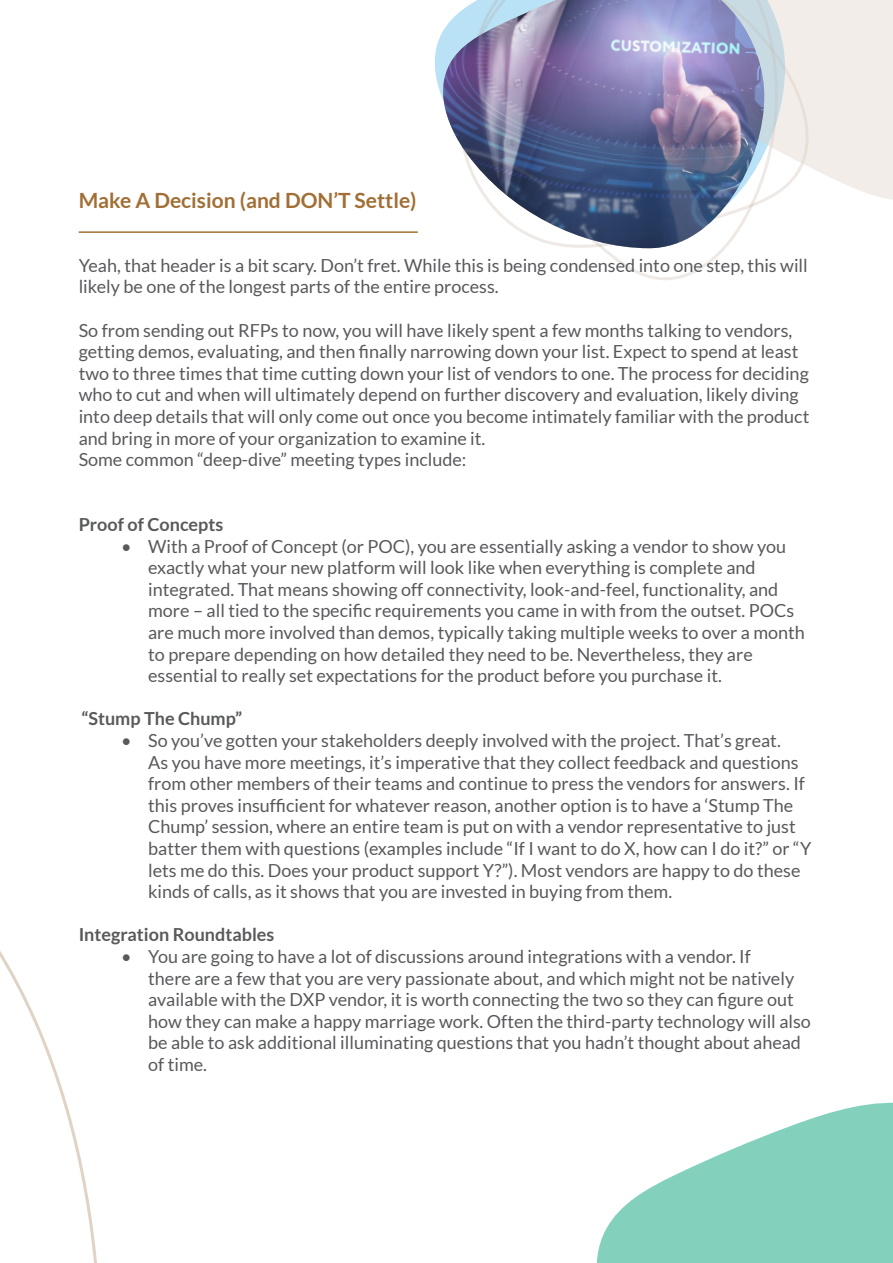
<style>
.page{position:relative;width:893px;height:1263px;background:#fff}
.page>*{position:absolute;margin:0;border:0;box-sizing:border-box;transform-origin:0 0}
.t1{font:700 21px "Lato";color:#a16f35}
.t2{font:18px/21.6px "Lato";color:#58595b}
.t3{font:700 18px "Lato";color:#58595b}
</style>
<div class="page">
<svg style="left:0;top:951px;width:97px;height:312px"></svg>
<svg style="left:601px;top:248px;width:125px;height:32px"></svg>
<svg style="left:596px;top:1102px;width:297px;height:161px;fill:#83d1bc"></svg>
<svg style="left:764px;top:0;width:129px;height:202px;background:#efede9"></svg>
<img style="left:442px;top:0;width:322px;height:248px">
<hr style="left:79px;top:231px;width:339px;height:2px;background:#a16f35">
<p class="t1" style="left:79px;top:189px;width:339px">Make A Decision (and DON’T Settle)</p>
<p class="t2" style="left:79px;top:254px;width:731px">Yeah, that header is a bit scary. Don’t fret. While this is being condensed into one step, this will likely be one of the longest parts of the entire process.</p>
<p class="t2" style="left:79px;top:319px;width:732px">So from sending out RFPs to now, you will have likely spent a few months talking to vendors, getting demos, evaluating, and then finally narrowing down your list. Expect to spend at least two to three times that time cutting down your list of vendors to one. The process for deciding who to cut and when will ultimately depend on further discovery and evaluation, likely diving into deep details that will only come out once you become intimately familiar with the product and bring in more of your organization to examine it.<br>Some common “deep-dive” meeting types include:</p>
<p class="t3" style="left:79px;top:514px;width:146px">Proof of Concepts</p>
<p class="t2" style="left:148px;top:535px;width:658px;text-indent:-27px">• With a Proof of Concept (or POC), you are essentially asking a vendor to show you exactly what your new platform will look like when everything is complete and integrated. That means showing off connectivity, look-and-feel, functionality, and more – all tied to the specific requirements you came in with from the outset. POCs are much more involved than demos, typically taking multiple weeks to over a month to prepare depending on how detailed they need to be. Nevertheless, they are essential to really set expectations for the product before you purchase it.</p>
<p class="t3" style="left:81px;top:708px;width:162px">“Stump The Chump”</p>
<p class="t2" style="left:148px;top:730px;width:665px;text-indent:-27px">• So you’ve gotten your stakeholders deeply involved with the project. That’s great.<br>As you have more meetings, it’s imperative that they collect feedback and questions from other members of their teams and continue to press the vendors for answers. If this proves insufficient for whatever reason, another option is to have a ‘Stump The Chump’ session, where an entire team is put on with a vendor representative to just batter them with questions (examples include “If I want to do X, how can I do it?” or “Y lets me do this. Does your product support Y?”). Most vendors are happy to do these kinds of calls, as it shows that you are invested in buying from them.</p>
<p class="t3" style="left:79px;top:924px;width:197px">Integration Roundtables</p>
<p class="t2" style="left:148px;top:946px;width:664px;text-indent:-27px">• You are going to have a lot of discussions around integrations with a vendor. If<br>there are a few that you are very passionate about, and which might not be natively available with the DXP vendor, it is worth connecting the two so they can figure out how they can make a happy marriage work. Often the third-party technology will also be able to ask additional illuminating questions that you hadn’t thought about ahead of time.</p>
</div>
